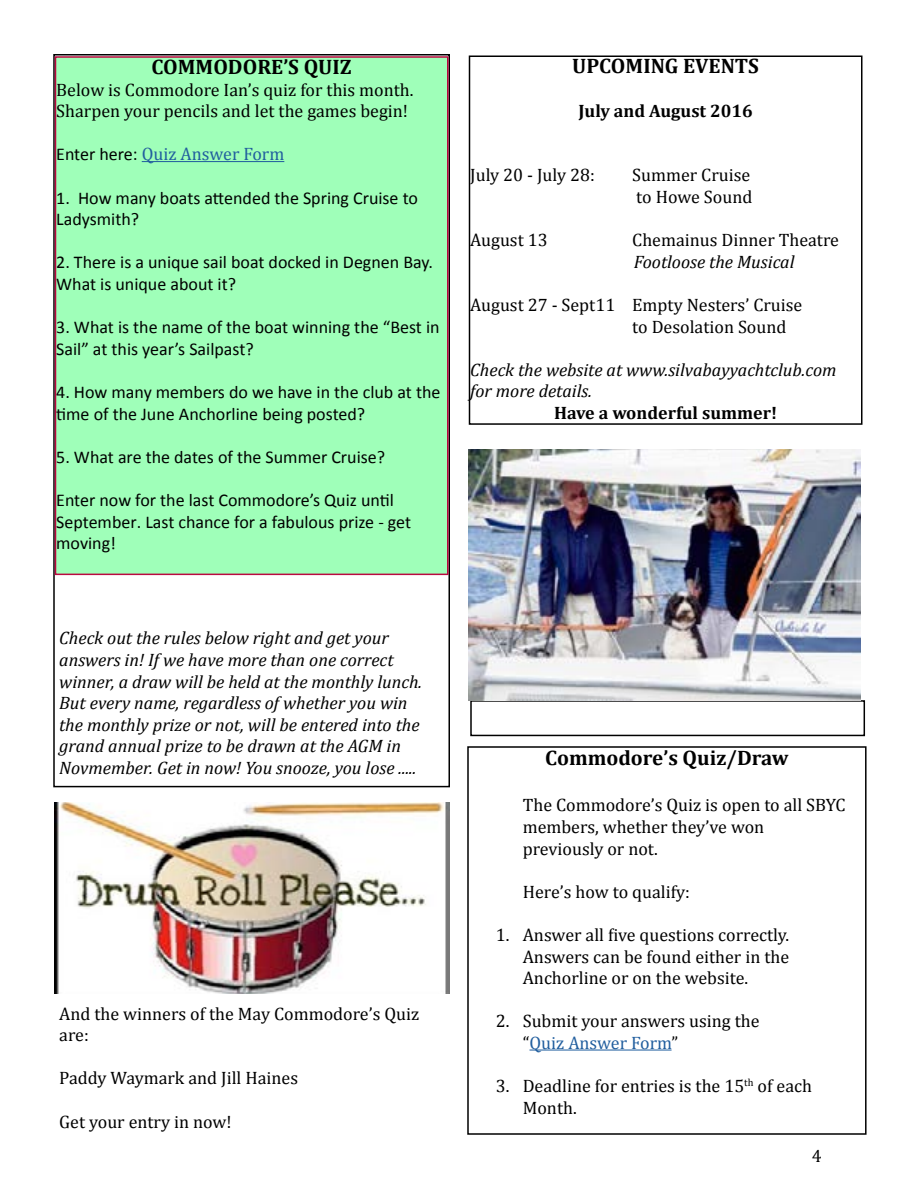
<style>
.page{position:relative;width:918px;height:1188px;background:#fff}
.page>*{position:absolute;margin:0;border:0;box-sizing:border-box;transform-origin:0 0}
.t1{font:700 21px "Cambria";color:#000}
.t2{font:18px/21.6px "Cambria";color:#000}
.t3{font:18px/21.6px "Calibri";color:#000}
.t4{font:italic 18px/21.6px "Cambria";color:#000}
.t5{font:700 18px "Cambria";color:#000}
.t6{font:18px "Cambria";color:#215e9e}
.s1{font-family:"Calibri";color:#000}
.s2{color:#215e9e}
</style>
<div class="page">
<hr style="left:530px;top:1050px;width:142px;height:1px;background:#215e9e">
<img style="left:55px;top:803px;width:395px;height:191px">
<div style="left:469px;top:56px;width:393px;height:369px;border:2px solid #000"></div>
<div style="left:56px;top:57px;width:392px;height:517px;background:#9fffb9"></div>
<hr style="left:142px;top:161px;width:142px;height:1px;background:#215e9e">
<div style="left:55px;top:56px;width:393px;height:519px;border:2px solid #ba093f"></div>
<div style="left:470px;top:700px;width:395px;height:36px;border:2px solid #000"></div>
<img style="left:468px;top:450px;width:393px;height:250px">
<p class="t1" style="left:151px;top:52px;width:202px">COMMODORE’S QUIZ</p>
<p class="t2" style="left:56px;top:79px;width:359px">Below is Commodore Ian’s quiz for this month.<br>Sharpen your pencils and let the games begin!</p>
<p class="t6" style="left:56px;top:144px;width:230px"><span class="s1">Enter here:</span> Quiz Answer Form</p>
<p class="t3" style="left:56px;top:187px;width:363px">1. How many boats attended the Spring Cruise to<br>Ladysmith?</p>
<p class="t3" style="left:56px;top:252px;width:378px">2. There is a unique sail boat docked in Degnen Bay.<br>What is unique about it?</p>
<p class="t3" style="left:56px;top:317px;width:385px">3. What is the name of the boat winning the “Best in<br>Sail” at this year’s Sailpast?</p>
<p class="t3" style="left:56px;top:381px;width:386px">4. How many members do we have in the club at the time of the June Anchorline being posted?</p>
<p class="t3" style="left:56px;top:446px;width:330px">5. What are the dates of the Summer Cruise?</p>
<p class="t3" style="left:56px;top:489px;width:356px">Enter now for the last Commodore’s Quiz until<br>September. Last chance for a fabulous prize - get moving!</p>
<p class="t1" style="left:572px;top:51px;width:188px">UPCOMING EVENTS</p>
<p class="t5" style="left:578px;top:98px;width:176px">July and August 2016</p>
<p class="t2" style="left:470px;top:164px;width:126px">July 20 - July 28:</p>
<p class="t2" style="left:632px;top:164px;width:122px">Summer Cruise to Howe Sound</p>
<p class="t2" style="left:470px;top:229px;width:79px">August 13</p>
<p class="t2" style="left:632px;top:229px;width:208px">Chemainus Dinner Theatre</p>
<p class="t4" style="left:634px;top:250px;width:162px">Footloose the Musical</p>
<p class="t2" style="left:632px;top:294px;width:172px;text-indent:-162px">August 27 - Sept11 Empty Nesters’ Cruise to Desolation Sound</p>
<p class="t4" style="left:470px;top:358px;width:368px">Check the website at www.silvabayyachtclub.com for more details.</p>
<p class="t5" style="left:554px;top:400px;width:224px">Have a wonderful summer!</p>
<p class="t4" style="left:59px;top:627px;width:364px">Check out the rules below right and get your answers in! If we have more than one correct winner, a draw will be held at the monthly lunch.<br>But every name, regardless of whether you win the monthly prize or not, will be entered into the grand annual prize to be drawn at the AGM in Novmember. Get in now! You snooze, you lose .....</p>
<p class="t2" style="left:59px;top:1003px;width:362px">And the winners of the May Commodore’s Quiz are:</p>
<p class="t2" style="left:59px;top:1067px;width:240px">Paddy Waymark and Jill Haines</p>
<p class="t2" style="left:59px;top:1111px;width:174px">Get your entry in now!</p>
<p class="t1" style="left:545px;top:743px;width:245px">Commodore’s Quiz/Draw</p>
<p class="t2" style="left:523px;top:794px;width:324px">The Commodore’s Quiz is open to all SBYC members, whether they’ve won previously or not.</p>
<p class="t2" style="left:523px;top:881px;width:169px">Here’s how to qualify:</p>
<p class="t2" style="left:523px;top:924px;width:268px;text-align:justify;text-indent:-27px">1. Answer all five questions correctly.<br>Answers can be found either in the Anchorline or on the website.</p>
<p class="t2" style="left:523px;top:1010px;width:238px;text-indent:-27px">2. Submit your answers using the “<span class="s2">Quiz Answer Form</span>”</p>
<p class="t2" style="left:523px;top:1075px;width:291px;text-indent:-27px">3. Deadline for entries is the 15<sup>th</sup> of each<br>Month.</p>
<p class="t2" style="left:812px;top:1145px;width:11px">4</p>
</div>
